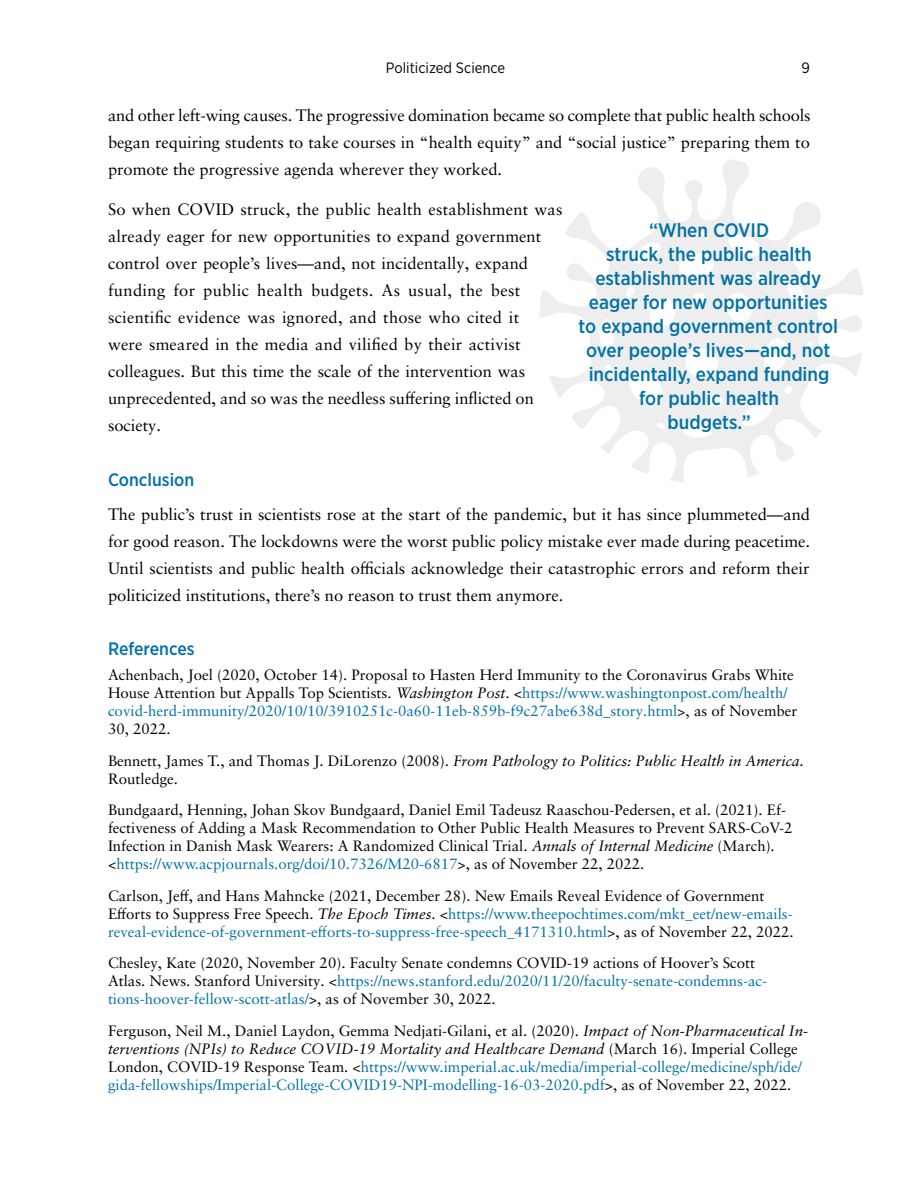
<style>
.page{position:relative;width:918px;height:1188px;background:#fff}
.page>*{position:absolute;margin:0;border:0;box-sizing:border-box;transform-origin:0 0}
.t1{font:500 19.5px/24px "Gotham Narrow";color:#0372a6;text-align:center}
.t2{font:500 18px "Gotham Narrow";color:#0372a6}
.t3{font:16.5px/27px "Sabon LT Pro";letter-spacing:.005em;color:#000;text-align:justify}
.t4{font:15px/18px "Sabon LT Pro";color:#000}
.t5{font:15px "Gotham Narrow";color:#000}
.s1{font-style:italic}
.s2{color:#0372a6}
</style>
<div class="page">
<svg style="left:539px;top:159px;width:325px;height:323px"></svg>
<p class="t5" style="left:386px;top:58px;width:121px">Politicized Science</p>
<p class="t5" style="left:802px;top:58px;width:10px">9</p>
<p class="t3" style="left:108px;top:101px;width:704px">and other left-wing causes. The progressive domination became so complete that public health schools began requiring students to take courses in “health equity” and “social justice” preparing them to promote the progressive agenda wherever they worked.</p>
<p class="t3" style="left:108px;top:195px;width:456px;text-align:left">So when COVID struck, the public health establishment was already eager for new opportunities to expand government control over people’s lives—and, not incidentally, expand funding for public health budgets. As usual, the best scientific evidence was ignored, and those who cited it<br>were smeared in the media and vilified by their activist colleagues. But this time the scale of the intervention was unprecedented, and so was the needless suffering inflicted on society.</p>
<p class="t2" style="left:108px;top:468px;width:88px">Conclusion</p>
<p class="t3" style="left:108px;top:500px;width:704px">The public’s trust in scientists rose at the start of the pandemic, but it has since plummeted—and for good reason. The lockdowns were the worst public policy mistake ever made during peacetime.<br>Until scientists and public health officials acknowledge their catastrophic errors and reform their politicized institutions, there’s no reason to trust them anymore.</p>
<p class="t2" style="left:108px;top:638px;width:88px">References</p>
<p class="t4" style="left:108px;top:665px;width:691px">Achenbach, Joel (2020, October 14). Proposal to Hasten Herd Immunity to the Coronavirus Grabs White House Attention but Appalls Top Scientists. <span class="s1">Washington Post</span>. &lt;<span class="s2">https://www.washingtonpost.com/health/ covid-herd-immunity/2020/10/10/3910251c-0a60-11eb-859b-f9c27abe638d_story.html</span>&gt;, as of November 30, 2022.</p>
<p class="t4" style="left:108px;top:751px;width:697px">Bennett, James T., and Thomas J. DiLorenzo (2008). <span class="s1">From Pathology to Politics: Public Health in America.<br></span>Routledge.</p>
<p class="t4" style="left:108px;top:800px;width:686px">Bundgaard, Henning, Johan Skov Bundgaard, Daniel Emil Tadeusz Raaschou-Pedersen, et al. (2021). Ef&shy;fectiveness of Adding a Mask Recommendation to Other Public Health Measures to Prevent SARS-CoV-2<br>Infection in Danish Mask Wearers: A Randomized Clinical Trial. <span class="s1">Annals of Internal Medicine</span> (March)<span class="s1">. </span>&lt;<span class="s2">https://www.acpjournals.org/doi/10.7326/M20-6817</span>&gt;, as of November 22, 2022.</p>
<p class="t4" style="left:108px;top:886px;width:687px">Carlson, Jeff, and Hans Mahncke (2021, December 28). New Emails Reveal Evidence of Government<br>Efforts to Suppress Free Speech. <span class="s1">The Epoch Times</span>. &lt;<span class="s2">https://www.theepochtimes.com/mkt_eet/new-emails&shy;reveal-evidence-of-government-efforts-to-suppress-free-speech_4171310.html</span>&gt;, as of November 22, 2022.</p>
<p class="t4" style="left:108px;top:953px;width:661px">Chesley, Kate (2020, November 20). Faculty Senate condemns COVID-19 actions of Hoover’s Scott<br>Atlas. News. Stanford University. &lt;<span class="s2">https://news.stanford.edu/2020/11/20/faculty-senate-condemns-ac&shy;tions-hoover-fellow-scott-atlas/</span>&gt;, as of November 30, 2022.</p>
<p class="t4" style="left:108px;top:1021px;width:702px">Ferguson, Neil M., Daniel Laydon, Gemma Nedjati-Gilani, et al. (2020). <span class="s1">Impact of Non-Pharmaceutical In&shy;terventions (NPIs) to Reduce COVID-19 Mortality and Healthcare Demand</span> (March 16). Imperial College London, COVID-19 Response Team. &lt;<span class="s2">https://www.imperial.ac.uk/media/imperial-college/medicine/sph/ide/ gida-fellowships/Imperial-College-COVID19-NPI-modelling-16-03-2020.pdf</span>&gt;, as of November 22, 2022.</p>
<h1 class="t1" style="left:579px;top:218px;width:261px">“When COVID<br>struck, the public health establishment was already eager for new opportunities to expand government control over people’s lives—and, not incidentally, expand funding for public health<br>budgets.”</h1>
</div>
